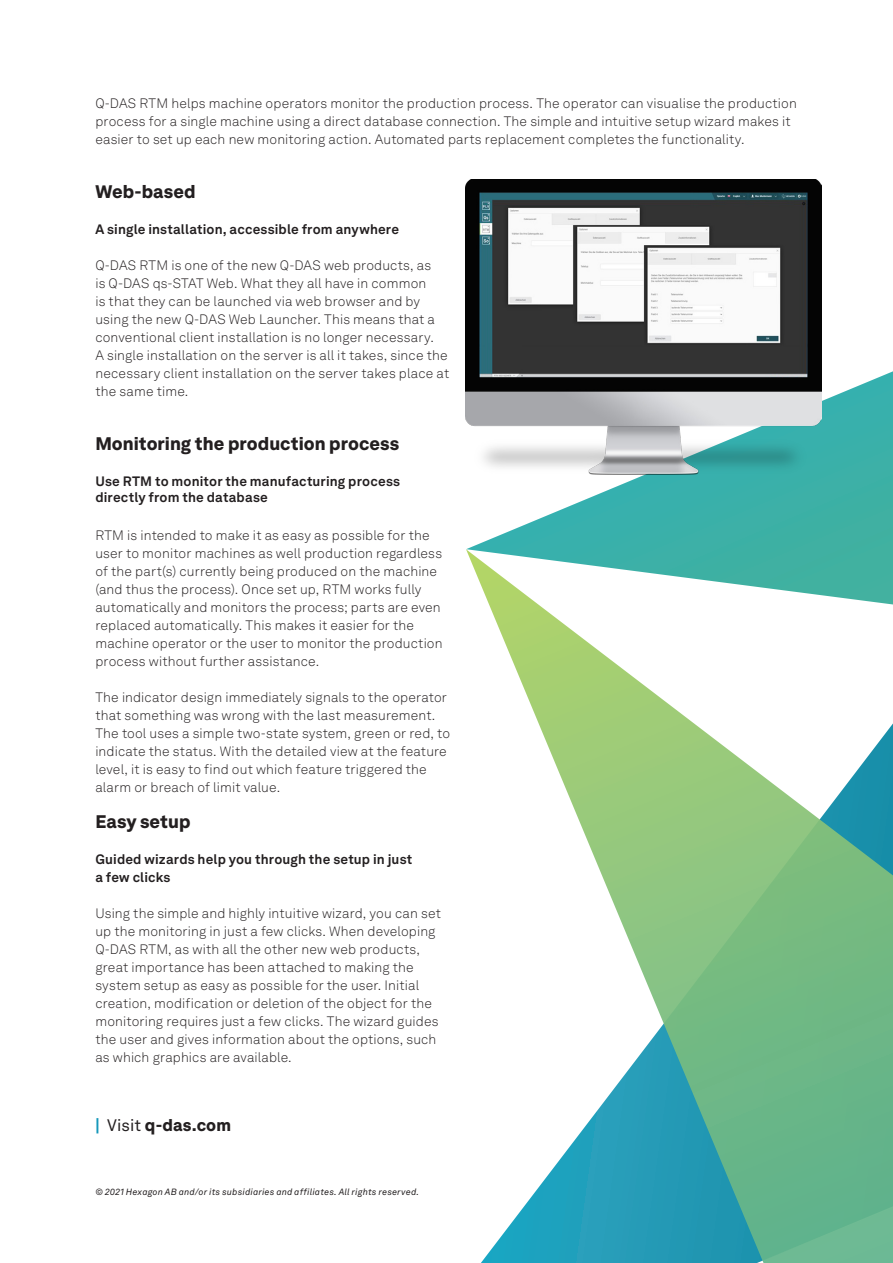
<style>
.page{position:relative;width:893px;height:1263px;background:#fff}
.page>*{position:absolute;margin:0;border:0;box-sizing:border-box;transform-origin:0 0}
.t1{font:900 18px "Hexagon Akkurat";color:#231f20}
.t2{font:900 16.5px "Hexagon Akkurat";letter-spacing:.005em;color:#231f20}
.t3{font:300 13.5px/18px "Hexagon Akkurat";letter-spacing:.01em;color:#231f20}
.t4{font:700 13.5px/16.2px "Hexagon Akkurat";letter-spacing:.01em;color:#231f20}
.t5{font:italic 9px "Hexagon Akkurat";letter-spacing:.025em;color:#231f20}
.s1{color:#1497ba}
.s2{font-weight:400}
</style>
<div class="page">
<svg style="left:465px;top:207px;width:428px;height:342px"></svg>
<svg style="left:466px;top:549px;width:427px;height:714px"></svg>
<img style="left:466px;top:180px;width:355px;height:295px">
<p class="t3" style="left:95px;top:93px;width:703px">Q-DAS RTM helps machine operators monitor the production process. The operator can visualise the production process for a single machine using a direct database connection. The simple and intuitive setup wizard makes it easier to set up each new monitoring action. Automated parts replacement completes the functionality.</p>
<h1 class="t1" style="left:95px;top:177px;width:102px">Web-based</h1>
<p class="t4" style="left:95px;top:220px;width:305px">A single installation, accessible from anywhere</p>
<p class="t3" style="left:95px;top:255px;width:355px">Q-DAS RTM is one of the new Q-DAS web products, as<br>is Q-DAS qs-STAT Web. What they all have in common<br>is that they can be launched via web browser and by using the new Q-DAS Web Launcher. This means that a conventional client installation is no longer necessary.<br>A single installation on the server is all it takes, since the necessary client installation on the server takes place at the same time.</p>
<h1 class="t1" style="left:95px;top:429px;width:305px">Monitoring the production process</h1>
<p class="t4" style="left:95px;top:472px;width:306px">Use RTM to monitor the manufacturing process directly from the database</p>
<p class="t3" style="left:95px;top:525px;width:349px">RTM is intended to make it as easy as possible for the user to monitor machines as well production regardless of the part(s) currently being produced on the machine (and thus the process). Once set up, RTM works fully automatically and monitors the process; parts are even replaced automatically. This makes it easier for the machine operator or the user to monitor the production process without further assistance.</p>
<p class="t3" style="left:95px;top:687px;width:356px">The indicator design immediately signals to the operator that something was wrong with the last measurement.<br>The tool uses a simple two-state system, green or red, to indicate the status. With the detailed view at the feature level, it is easy to find out which feature triggered the alarm or breach of limit value.</p>
<h1 class="t1" style="left:95px;top:807px;width:97px">Easy setup</h1>
<p class="t4" style="left:95px;top:849px;width:318px;line-height:18px">Guided wizards help you through the setup in just a few clicks</p>
<p class="t3" style="left:95px;top:903px;width:347px">Using the simple and highly intuitive wizard, you can set up the monitoring in just a few clicks. When developing Q-DAS RTM, as with all the other new web products, great importance has been attached to making the system setup as easy as possible for the user. Initial creation, modification or deletion of the object for the monitoring requires just a few clicks. The wizard guides the user and gives information about the options, such as which graphics are available.</p>
<p class="t2" style="left:95px;top:1112px;width:137px"><span class="s1">|</span> <span class="s2">Visit</span> q-das.com</p>
<p class="t5" style="left:95px;top:1185px;width:325px">© 2021 Hexagon AB and/or its subsidiaries and affiliates. All rights reserved.</p>
</div>
